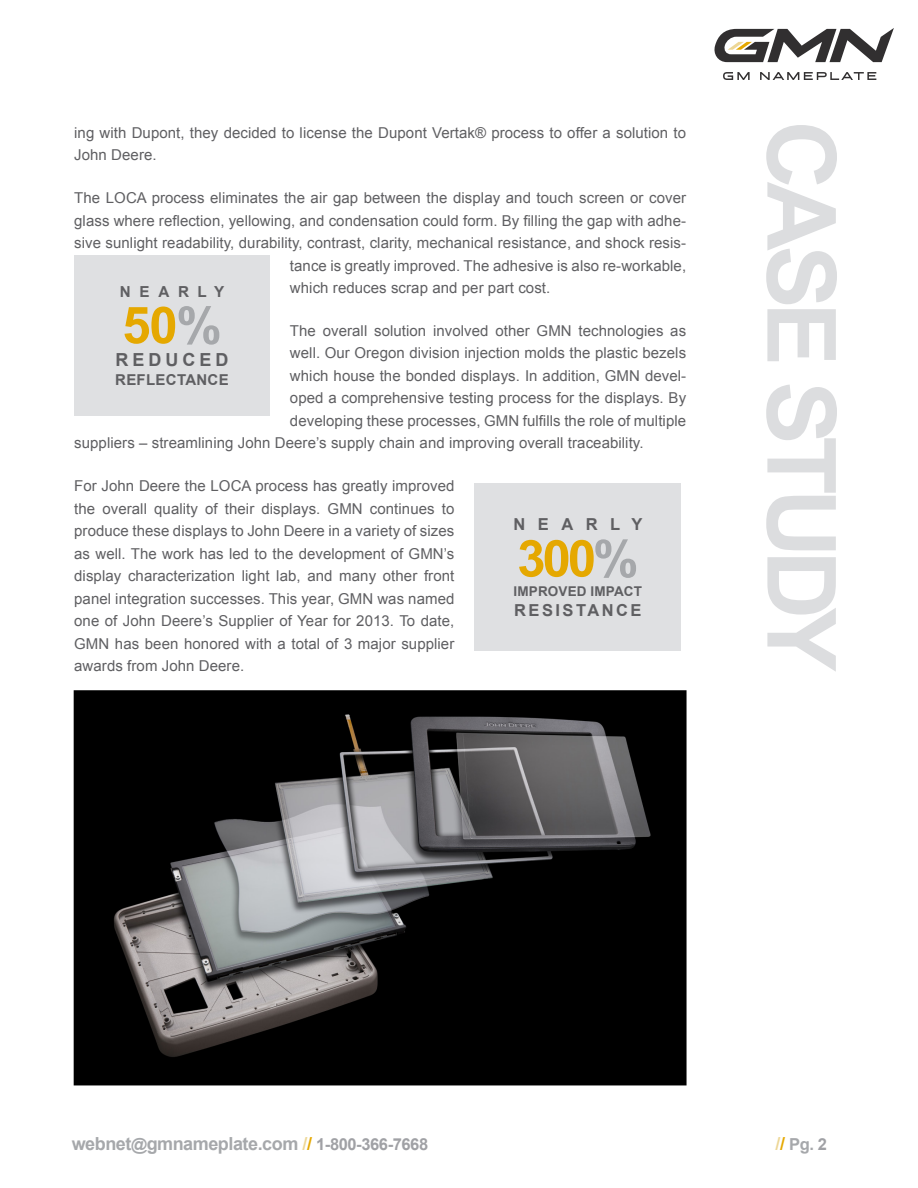
<style>
.page{position:relative;width:918px;height:1188px;background:#fff}
.page>*{position:absolute;margin:0;border:0;box-sizing:border-box;transform-origin:0 0}
.t1{font:700 51px "Arial";color:#e5a800}
.t2{font:700 18px "Arial";letter-spacing:-.025em;color:#a6a8ab}
.t3{font:700 18px "Arial";letter-spacing:.22em;color:#5f5f62}
.t4{font:700 16.5px "Arial";letter-spacing:.15em;color:#5f5f62}
.t5{font:700 16.5px "Arial";color:#a6a8ab}
.t6{font:700 15.15px "Arial";letter-spacing:.57em;color:#5f5f62}
.body{font:15px/22.5px "Arial";letter-spacing:.005em;color:#5f5f62}
.t7{font:700 15px "Arial";letter-spacing:.02em;color:#5f5f62}
.t8{font:700 13.5px "Arial";letter-spacing:.01em;color:#5f5f62}
.s1{color:#a6a8ab}
.s2{font-size:16.5px}
.s3{color:#edd797}
.s4{color:#e5a800}
.s5{font-size:16.5px;color:#a0a1a5}
.s6{font-size:18px;color:#edd797}
.s7{font-size:18px;color:#e5a800}
.s8{color:#a0a1a5}
</style>
<div class="page">
<svg style="left:714px;top:28px;width:180px;height:34px"></svg>
<svg style="left:723px;top:72px;width:27px;height:8px"></svg>
<svg style="left:760px;top:72px;width:116px;height:8px"></svg>
<img style="left:74px;top:690px;width:613px;height:395px">
<div style="left:475px;top:483px;width:206px;height:168px;background:#dfe0e2"></div>
<svg style="left:766px;top:125px;width:71px;height:547px"></svg>
<div style="left:74px;top:255px;width:196px;height:161px;background:#dfe0e2"></div>
<p class="body" style="left:74px;top:122px;width:613px">ing with Dupont, they decided to license the Dupont Vertak® process to offer a solution to<br>John Deere.</p>
<p class="body" style="left:74px;top:187px;width:613px">The LOCA process eliminates the air gap between the display and touch screen or cover</p>
<p class="body" style="left:74px;top:209px;width:613px">glass where reflection, yellowing, and condensation could form. By filling the gap with adhe-</p>
<p class="body" style="left:74px;top:232px;width:613px">sive sunlight readability, durability, contrast, clarity, mechanical resistance, and shock resis-</p>
<p class="body" style="left:290px;top:254px;width:398px">tance is greatly improved. The adhesive is also re-workable,</p>
<p class="body" style="left:290px;top:277px;width:262px">which reduces scrap and per part cost.</p>
<p class="body" style="left:290px;top:320px;width:398px">The overall solution involved other GMN technologies as</p>
<p class="body" style="left:290px;top:342px;width:398px">well. Our Oregon division injection molds the plastic bezels</p>
<p class="body" style="left:290px;top:365px;width:398px">which house the bonded displays. In addition, GMN devel-</p>
<p class="body" style="left:290px;top:387px;width:398px">oped a comprehensive testing process for the displays. By</p>
<p class="body" style="left:290px;top:410px;width:398px">developing these processes, GMN fulfills the role of multiple</p>
<p class="body" style="left:74px;top:432px;width:571px">suppliers – streamlining John Deere’s supply chain and improving overall traceability.</p>
<p class="body" style="left:74px;top:475px;width:382px;text-align:justify">For John Deere the LOCA process has greatly improved the overall quality of their displays. GMN continues to produce these displays to John Deere in a variety of sizes as well. The work has led to the development of GMN’s display characterization light lab, and many other front panel integration successes. This year, GMN was named one of John Deere’s Supplier of Year for 2013. To date, GMN has been honored with a total of 3 major supplier awards from John Deere.</p>
<p class="t6" style="left:120px;top:281px;width:106px">NEARLY</p>
<p class="t1" style="left:122px;top:291px;width:101px">50<span class="s1">%</span></p>
<p class="t7" style="left:115px;top:370px;width:115px">REFLECTANCE</p>
<p class="t3" style="left:116px;top:347px;width:114px">REDUCED</p>
<p class="t4" style="left:513px;top:513px;width:131px">NEARLY</p>
<p class="t1" style="left:517px;top:525px;width:123px">300<span class="s1">%</span></p>
<p class="t4" style="left:514px;top:600px;width:129px">RESISTANCE</p>
<p class="t8" style="left:514px;top:582px;width:130px">IMPROVED IMPACT</p>
<p class="t2" style="left:72px;top:1131px;width:358px">webnet<span class="s2">@</span>gmnameplate.com <span class="s3">/</span><span class="s4">/</span> <span class="s5">1-800-366-7668</span></p>
<p class="t5" style="left:776px;top:1133px;width:53px"><span class="s6">/</span><span class="s7">/</span> Pg. <span class="s8">2</span></p>
</div>
